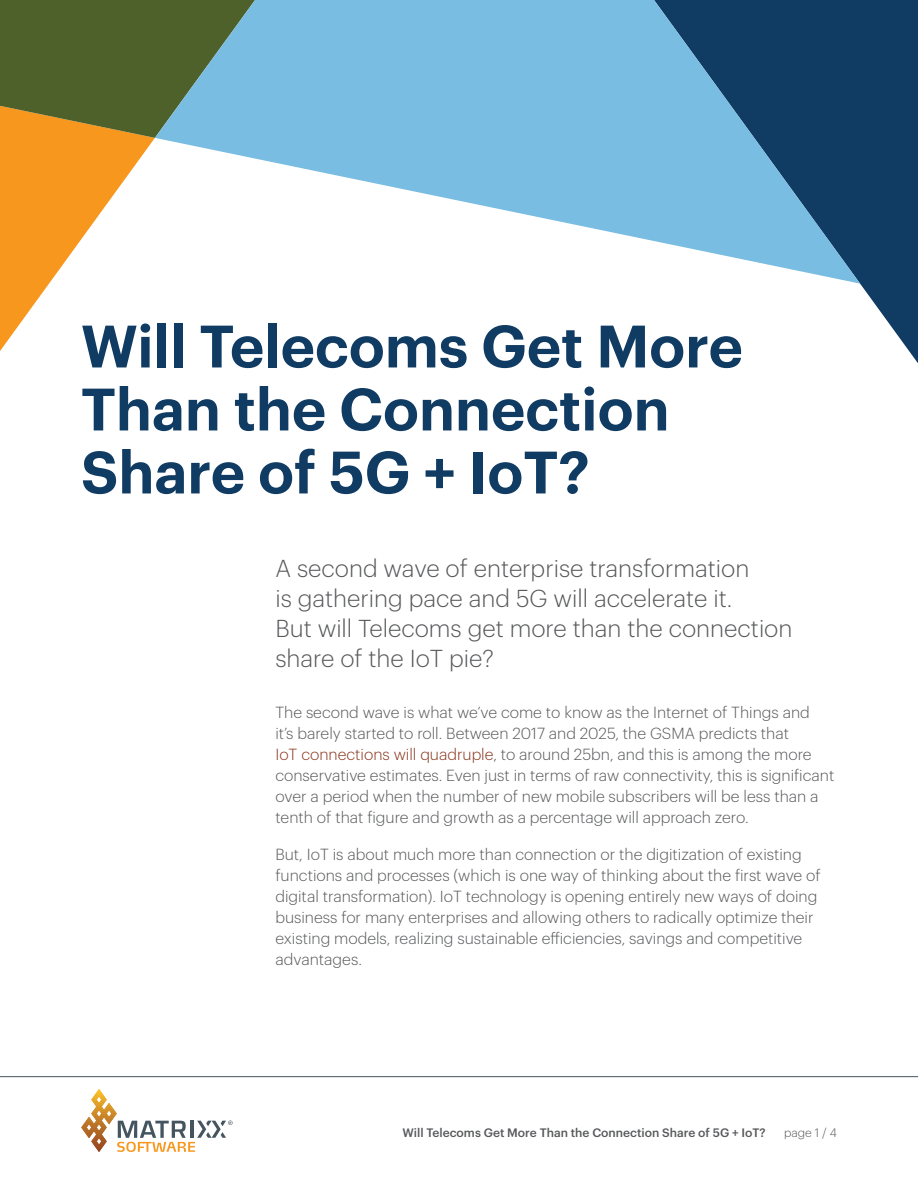
<style>
.page{position:relative;width:918px;height:1188px;background:#fff}
.page>*{position:absolute;margin:0;border:0;box-sizing:border-box;transform-origin:0 0}
.t1{font:600 58.5px/63px "Graphik";color:#103b63}
.Intro_16{font:300 24px/30px "Graphik";color:#57585a}
.Body_10_5{font:300 15.75px/21px "Graphik";color:#57585a}
.t2{font:500 12px "Graphik";color:#57585a}
.t3{font:300 12px "Graphik";color:#57585a}
.s1{color:#88331b}
</style>
<div class="page">
<hr style="left:0;top:1076px;width:918px;height:1px;background:#45555f">
<svg style="left:81px;top:1089px;width:152px;height:63px"></svg>
<svg style="left:0;top:0;width:155px;height:351px"></svg>
<svg style="left:860px;top:0;width:58px;height:363px;background:#2a5074"></svg>
<svg style="left:155px;top:0;width:705px;height:284px;fill:#79bde2"></svg>
<p class="t1" style="left:81px;top:310px;width:663px">Will Telecoms Get More<br>Than the Connection<br>Share of 5G + IoT?</p>
<p class="Intro_16" style="left:275px;top:551px;width:519px">A second wave of enterprise transformation<br>is gathering pace and 5G will accelerate it.<br>But will Telecoms get more than the connection share of the IoT pie?</p>
<p class="Body_10_5" style="left:275px;top:700px;width:560px">The second wave is what we’ve come to know as the Internet of Things and<br>it’s barely started to roll. Between 2017 and 2025, the GSMA predicts that<br><span class="s1">IoT connections will quadruple</span>, to around 25bn, and this is among the more conservative estimates. Even just in terms of raw connectivity, this is significant over a period when the number of new mobile subscribers will be less than a tenth of that figure and growth as a percentage will approach zero.</p>
<p class="Body_10_5" style="left:275px;top:842px;width:547px">But, IoT is about much more than connection or the digitization of existing functions and processes (which is one way of thinking about the first wave of digital transformation). IoT technology is opening entirely new ways of doing business for many enterprises and allowing others to radically optimize their existing models, realizing sustainable efficiencies, savings and competitive advantages.</p>
<p class="t2" style="left:403px;top:1124px;width:365px">Will Telecoms Get More Than the Connection Share of 5G + IoT?</p>
<p class="t3" style="left:784px;top:1124px;width:54px">page 1 / 4</p>
</div>
